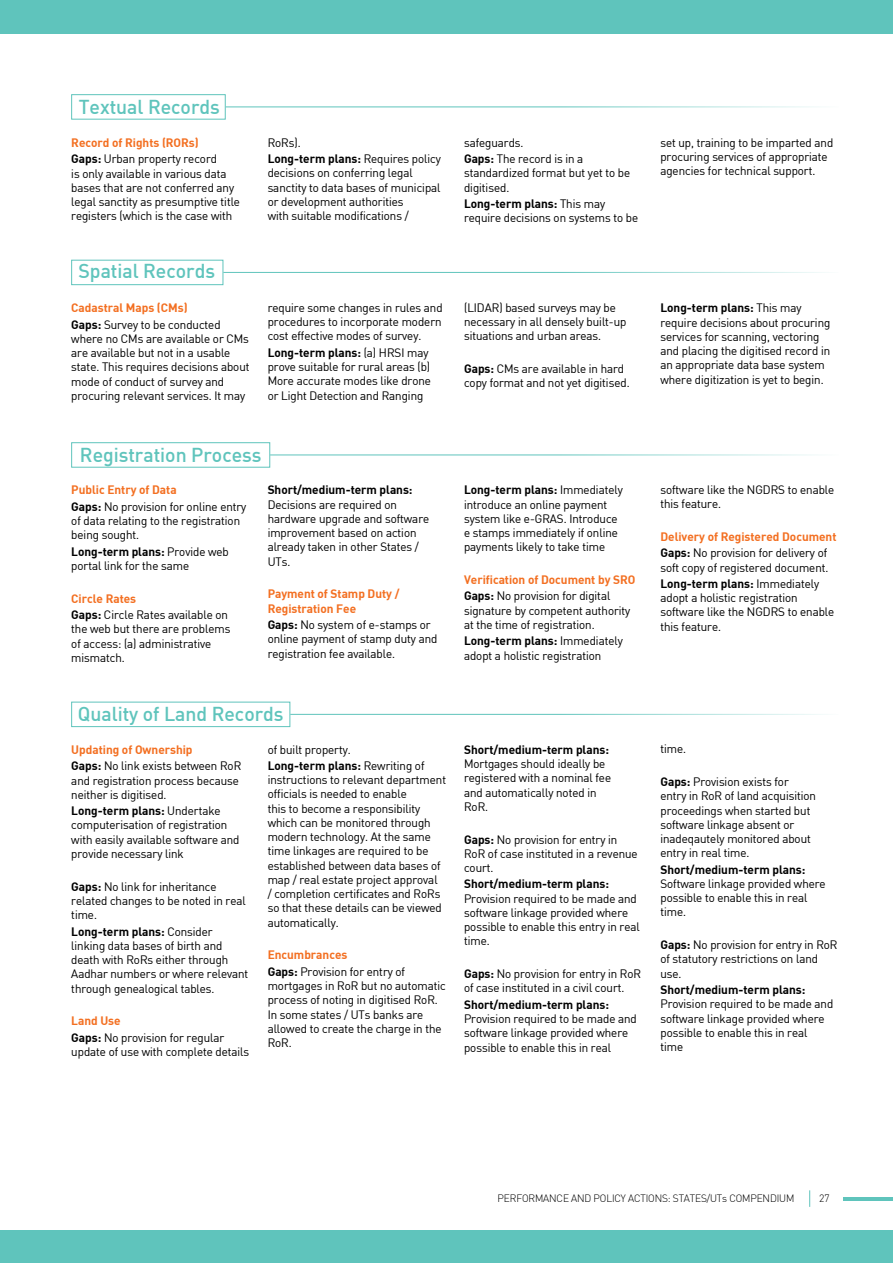
<style>
.page{position:relative;width:893px;height:1263px;background:#fff}
.page>*{position:absolute;margin:0;border:0;box-sizing:border-box;transform-origin:0 0}
.t1{font:500 19.8px "Sapient Sans";color:#5fc4bc}
.t2{font:12px/14.2px "Sapient Sans";color:#000}
.t3{font:700 12px/16.4px "Sapient Sans";color:#f36f21}
.t4{font:700 12px "Sapient Sans";color:#000}
.t5{font:300 10.5px "Sapient Sans";letter-spacing:-.01em;color:#000}
.s1{color:#000}
.s2{font-weight:400;color:#000}
.s3{font-weight:700;color:#f36f21}
.s4{font-weight:700}
</style>
<div class="page">
<hr style="left:843px;top:1197px;width:50px;height:3px;background:#5fc4bc">
<svg style="left:809px;top:1190px;width:1px;height:17px"></svg>
<hr style="left:0;top:0;width:1px;height:125px;background:#5fc4bc">
<div style="left:0;top:0;width:893px;height:33px;background:#5fc4bc"></div>
<div style="left:0;top:1230px;width:893px;height:33px;background:#5fc4bc"></div>
<div style="left:71px;top:94px;width:155px;height:26px;border:1px solid #5fc4bc"></div>
<div style="left:71px;top:260px;width:152px;height:25px;border:1px solid #5fc4bc"></div>
<hr style="left:223px;top:272px;width:616px;height:1px;background:#5fc4bc">
<div style="left:71px;top:442px;width:199px;height:26px;border:1px solid #5fc4bc"></div>
<hr style="left:270px;top:455px;width:569px;height:1px;background:#5fc4bc">
<div style="left:71px;top:702px;width:219px;height:25px;border:1px solid #5fc4bc"></div>
<hr style="left:290px;top:714px;width:549px;height:1px;background:#5fc4bc">
<hr style="left:226px;top:107px;width:613px;height:1px;background:#5fc4bc">
<h1 class="t1" style="left:79px;top:94px;width:143px">Textual Records</h1>
<p class="t3" style="left:71px;top:134px;width:147px">Record of Rights (RORs)<br><span class="s1">Gaps:</span> <span class="s2">Urban property record</span></p>
<p class="t2" style="left:71px;top:166px;width:170px">is only available in various data bases that are not conferred any legal sanctity as presumptive title registers (which is the case with</p>
<h1 class="t1" style="left:78px;top:259px;width:138px">Spatial Records</h1>
<p class="t2" style="left:71px;top:300px;width:151px;line-height:16.4px"><span class="s3">Cadastral Maps (CMs)<br></span><span class="s4">Gaps:</span> Survey to be conducted</p>
<p class="t2" style="left:71px;top:331px;width:180px">where no CMs are available or CMs are available but not in a usable state. This requires decisions about mode of conduct of survey and procuring relevant services. It may</p>
<p class="t2" style="left:268px;top:134px;width:175px;line-height:16.4px">RoRs).<br><span class="s4">Long-term plans:</span> Requires policy</p>
<p class="t2" style="left:268px;top:166px;width:174px">decisions on conferring legal sanctity to data bases of municipal or development authorities<br>with suitable modifications /</p>
<p class="t2" style="left:268px;top:300px;width:176px;text-align:justify">require some changes in rules and procedures to incorporate modern cost effective modes of survey.</p>
<p class="t2" style="left:268px;top:345px;width:165px"><span class="s4">Long-term plans:</span> (a) HRSI may prove suitable for rural areas (b)<br>More accurate modes like drone or Light Detection and Ranging</p>
<h1 class="t1" style="left:80px;top:442px;width:183px">Registration Process</h1>
<p class="t2" style="left:71px;top:482px;width:177px;line-height:16.4px"><span class="s3">Public Entry of Data<br></span><span class="s4">Gaps:</span> No provision for online entry</p>
<p class="t2" style="left:71px;top:513px;width:170px">of data relating to the registration being sought.</p>
<p class="t2" style="left:71px;top:544px;width:159px"><span class="s4">Long-term plans:</span> Provide web portal link for the same</p>
<p class="t2" style="left:71px;top:590px;width:158px;line-height:16.4px"><span class="s3">Circle Rates<br></span><span class="s4">Gaps:</span> Circle Rates available on</p>
<p class="t2" style="left:71px;top:622px;width:161px">the web but there are problems of access: (a) administrative mismatch.</p>
<p class="t4" style="left:268px;top:482px;width:146px">Short/medium-term plans:</p>
<p class="t2" style="left:268px;top:497px;width:163px">Decisions are required on hardware upgrade and software improvement based on action already taken in other States /<br>UTs.</p>
<p class="t3" style="left:268px;top:586px;width:133px;line-height:14.2px">Payment of Stamp Duty /<br>Registration Fee</p>
<p class="t2" style="left:268px;top:617px;width:171px"><span class="s4">Gaps:</span> No system of e-stamps or online payment of stamp duty and registration fee available.</p>
<h1 class="t1" style="left:78px;top:701px;width:207px">Quality of Land Records</h1>
<p class="t2" style="left:71px;top:741px;width:171px;line-height:16.4px"><span class="s3">Updating of Ownership<br></span><span class="s4">Gaps:</span> No link exists between RoR</p>
<p class="t2" style="left:71px;top:773px;width:169px">and registration process because neither is digitised.</p>
<p class="t2" style="left:71px;top:803px;width:170px"><span class="s4">Long-term plans:</span> Undertake computerisation of registration with easily available software and provide necessary link</p>
<p class="t2" style="left:71px;top:879px;width:176px"><span class="s4">Gaps:</span> No link for inheritance related changes to be noted in real time.</p>
<p class="t2" style="left:71px;top:924px;width:178px"><span class="s4">Long-term plans:</span> Consider linking data bases of birth and death with RoRs either through<br>Aadhar numbers or where relevant through genealogical tables.</p>
<p class="t2" style="left:71px;top:1012px;width:154px;line-height:16.4px"><span class="s3">Land Use<br></span><span class="s4">Gaps:</span> No provision for regular</p>
<p class="t2" style="left:71px;top:1044px;width:179px">update of use with complete details</p>
<p class="t2" style="left:268px;top:741px;width:158px;line-height:16.4px">of built property.<br><span class="s4">Long-term plans:</span> Rewriting of</p>
<p class="t2" style="left:268px;top:772px;width:180px">instructions to relevant department officials is needed to enable<br>this to become a responsibility which can be monitored through modern technology. At the same time linkages are required to be established between data bases of map / real estate project approval<br>/ completion certificates and RoRs so that these details can be viewed automatically.</p>
<p class="t2" style="left:268px;top:947px;width:139px;line-height:16.4px"><span class="s3">Encumbrances<br></span><span class="s4">Gaps:</span> Provision for entry of</p>
<p class="t2" style="left:268px;top:978px;width:180px">mortgages in RoR but no automatic process of noting in digitised RoR.<br>In some states / UTs banks are allowed to create the charge in the<br>RoR.</p>
<p class="t2" style="left:464px;top:134px;width:121px;line-height:16.4px">safeguards.<br><span class="s4">Gaps:</span> The record is in a</p>
<p class="t2" style="left:464px;top:166px;width:168px">standardized format but yet to be digitised.</p>
<p class="t2" style="left:464px;top:196px;width:176px"><span class="s4">Long-term plans:</span> This may require decisions on systems to be</p>
<p class="t2" style="left:464px;top:300px;width:164px">(LIDAR) based surveys may be necessary in all densely built-up situations and urban areas.</p>
<p class="t2" style="left:464px;top:361px;width:167px"><span class="s4">Gaps:</span> CMs are available in hard copy format and not yet digitised.</p>
<p class="t2" style="left:464px;top:483px;width:160px"><span class="s4">Long-term plans:</span> Immediately introduce an online payment system like e-GRAS. Introduce e stamps immediately if online payments likely to take time</p>
<p class="t3" style="left:464px;top:571px;width:173px">Verification of Document by SRO<br><span class="s1">Gaps:</span> <span class="s2">No provision for digital</span></p>
<p class="t2" style="left:464px;top:603px;width:168px">signature by competent authority at the time of registration.</p>
<p class="t2" style="left:464px;top:634px;width:160px"><span class="s4">Long-term plans:</span> Immediately adopt a holistic registration</p>
<p class="t4" style="left:464px;top:742px;width:146px">Short/medium-term plans:</p>
<p class="t2" style="left:464px;top:756px;width:149px">Mortgages should ideally be registered with a nominal fee and automatically noted in<br>RoR.</p>
<p class="t2" style="left:464px;top:832px;width:175px"><span class="s4">Gaps:</span> No provision for entry in<br>RoR of case instituted in a revenue court.</p>
<p class="t4" style="left:464px;top:876px;width:146px">Short/medium-term plans:</p>
<p class="t2" style="left:464px;top:891px;width:177px">Provision required to be made and software linkage provided where possible to enable this entry in real time.</p>
<p class="t2" style="left:464px;top:966px;width:179px"><span class="s4">Gaps:</span> No provision for entry in RoR of case instituted in a civil court.</p>
<p class="t4" style="left:464px;top:996px;width:146px">Short/medium-term plans:</p>
<p class="t2" style="left:464px;top:1011px;width:174px">Provision required to be made and software linkage provided where possible to enable this in real</p>
<p class="t2" style="left:660px;top:135px;width:174px">set up, training to be imparted and procuring services of appropriate agencies for technical support.</p>
<p class="t2" style="left:660px;top:301px;width:171px"><span class="s4">Long-term plans:</span> This may require decisions about procuring services for scanning, vectoring and placing the digitised record in an appropriate data base system where digitization is yet to begin.</p>
<p class="t2" style="left:660px;top:482px;width:175px">software like the NGDRS to enable this feature.</p>
<p class="t3" style="left:660px;top:528px;width:178px">Delivery of Registered Document<br><span class="s1">Gaps:</span> <span class="s2">No provision for delivery of</span></p>
<p class="t2" style="left:660px;top:559px;width:169px;line-height:16.4px">soft copy of registered document.<br><span class="s4">Long-term plans:</span> Immediately</p>
<p class="t2" style="left:660px;top:590px;width:175px">adopt a holistic registration software like the NGDRS to enable this feature.</p>
<p class="t2" style="left:660px;top:742px;width:27px">time.</p>
<p class="t2" style="left:660px;top:774px;width:157px"><span class="s4">Gaps:</span> Provision exists for entry in RoR of land acquisition proceedings when started but software linkage absent or inadeqautely monitored about entry in real time.</p>
<p class="t4" style="left:660px;top:861px;width:146px">Short/medium-term plans:</p>
<p class="t2" style="left:660px;top:876px;width:167px">Software linkage provided where possible to enable this in real time.</p>
<p class="t2" style="left:660px;top:937px;width:179px"><span class="s4">Gaps:</span> No provision for entry in RoR of statutory restrictions on land use.</p>
<p class="t4" style="left:660px;top:982px;width:146px">Short/medium-term plans:</p>
<p class="t2" style="left:660px;top:997px;width:174px">Provision required to be made and software linkage provided where possible to enable this in real<br>time</p>
<p class="t5" style="left:498px;top:1192px;width:298px">PERFORMANCE AND POLICY ACTIONS: STATES/UTs COMPENDIUM</p>
<p class="t5" style="left:819px;top:1192px;width:12px">27</p>
</div>
